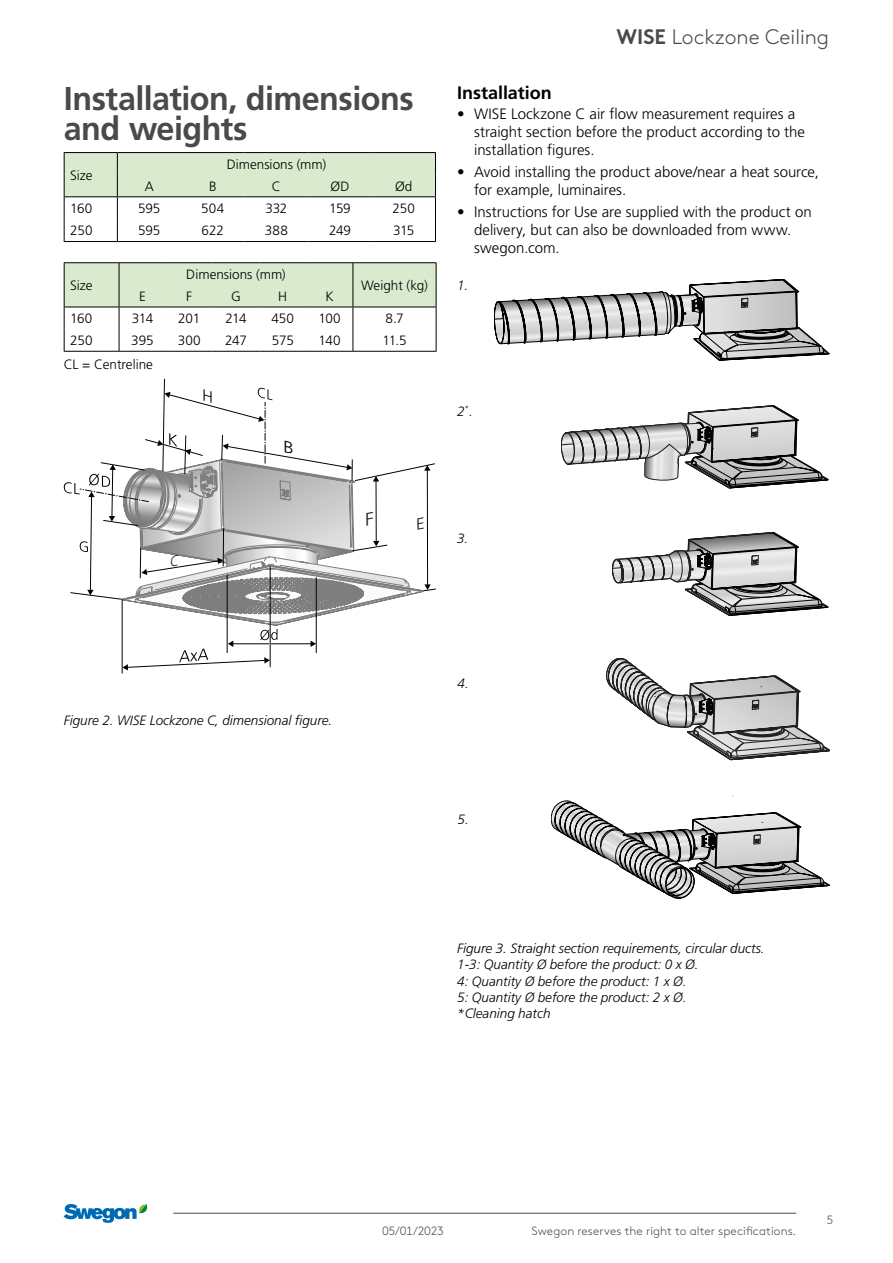
<style>
.page{position:relative;width:893px;height:1263px;background:#fff}
.page>*{position:absolute;margin:0;border:0;box-sizing:border-box;transform-origin:0 0}
.t1{font:700 33px/30px "Frutiger LT Pro";letter-spacing:-.015em;color:#4a4a49}
.t2{font:300 21px "Swegon Brown";color:#4a4a49}
.t3{font:700 18px "Frutiger LT Pro";color:#000}
.t4{font:300 15px/18px "Frutiger LT Pro";color:#000}
.t5{font:italic 300 13.5px/16.2px "Frutiger LT Pro";color:#000}
.t6{font:300 13.5px "Frutiger LT Pro";letter-spacing:-.005em;color:#000}
.t7{font:300 12px "Swegon Brown";letter-spacing:.005em;color:#4a4a49}
.s1{font-weight:700}
</style>
<div class="page">
<hr style="left:64px;top:152px;width:53px;height:1px;background:#000">
<hr style="left:117px;top:152px;width:64px;height:1px;background:#000">
<hr style="left:181px;top:152px;width:64px;height:1px;background:#000">
<hr style="left:245px;top:152px;width:63px;height:1px;background:#000">
<hr style="left:308px;top:152px;width:64px;height:1px;background:#000">
<hr style="left:372px;top:152px;width:64px;height:1px;background:#000">
<hr style="left:64px;top:241px;width:53px;height:1px;background:#000">
<hr style="left:117px;top:241px;width:64px;height:1px;background:#000">
<hr style="left:181px;top:241px;width:64px;height:1px;background:#000">
<hr style="left:245px;top:241px;width:63px;height:1px;background:#000">
<hr style="left:308px;top:241px;width:64px;height:1px;background:#000">
<hr style="left:372px;top:241px;width:64px;height:1px;background:#000">
<svg style="left:64px;top:153px;width:372px;height:88px"></svg>
<hr style="left:64px;top:262px;width:55px;height:1px;background:#000">
<hr style="left:353px;top:262px;width:83px;height:1px;background:#000">
<hr style="left:64px;top:351px;width:55px;height:1px;background:#000">
<hr style="left:119px;top:351px;width:47px;height:1px;background:#000">
<hr style="left:166px;top:351px;width:47px;height:1px;background:#000">
<hr style="left:213px;top:351px;width:46px;height:1px;background:#000">
<hr style="left:259px;top:351px;width:47px;height:1px;background:#000">
<hr style="left:306px;top:351px;width:47px;height:1px;background:#000">
<hr style="left:353px;top:351px;width:83px;height:1px;background:#000">
<svg style="left:64px;top:263px;width:373px;height:88px"></svg>
<hr style="left:119px;top:262px;width:47px;height:1px;background:#000">
<hr style="left:166px;top:262px;width:47px;height:1px;background:#000">
<hr style="left:213px;top:262px;width:46px;height:1px;background:#000">
<hr style="left:259px;top:262px;width:47px;height:1px;background:#000">
<hr style="left:306px;top:262px;width:47px;height:1px;background:#000">
<hr style="left:119px;top:307px;width:47px;height:1px;background:#000">
<hr style="left:166px;top:307px;width:47px;height:1px;background:#000">
<hr style="left:213px;top:307px;width:46px;height:1px;background:#000">
<hr style="left:259px;top:307px;width:47px;height:1px;background:#000">
<hr style="left:306px;top:307px;width:47px;height:1px;background:#000">
<svg style="left:494px;top:280px;width:336px;height:80px"></svg>
<svg style="left:561px;top:406px;width:267px;height:83px"></svg>
<svg style="left:612px;top:532px;width:216px;height:84px"></svg>
<svg style="left:606px;top:658px;width:224px;height:102px"></svg>
<svg style="left:551px;top:796px;width:279px;height:102px"></svg>
<hr style="left:173px;top:1213px;width:623px;height:1px;background:#4a4a49">
<svg style="left:64px;top:1204px;width:84px;height:19px"></svg>
<svg style="left:64px;top:379px;width:372px;height:294px"></svg>
<h1 class="t1" style="left:64px;top:83px;width:352px">Installation, dimensions and weights</h1>
<p class="t6" style="left:70px;top:167px;width:24px">Size</p>
<p class="t6" style="left:227px;top:156px;width:101px">Dimensions (mm)</p>
<p class="t6" style="left:145px;top:178px;width:11px">A</p>
<p class="t6" style="left:209px;top:178px;width:9px">B</p>
<p class="t6" style="left:272px;top:178px;width:11px">C</p>
<p class="t6" style="left:331px;top:178px;width:21px">ØD</p>
<p class="t6" style="left:395px;top:178px;width:19px">Ød</p>
<p class="t6" style="left:70px;top:200px;width:24px">160</p>
<p class="t6" style="left:138px;top:200px;width:24px">595</p>
<p class="t6" style="left:201px;top:200px;width:24px">504</p>
<p class="t6" style="left:265px;top:200px;width:24px">332</p>
<p class="t6" style="left:329px;top:200px;width:23px">159</p>
<p class="t6" style="left:392px;top:200px;width:24px">250</p>
<p class="t6" style="left:70px;top:223px;width:24px">250</p>
<p class="t6" style="left:138px;top:223px;width:24px">595</p>
<p class="t6" style="left:202px;top:223px;width:24px">622</p>
<p class="t6" style="left:265px;top:223px;width:24px">388</p>
<p class="t6" style="left:329px;top:223px;width:24px">249</p>
<p class="t6" style="left:393px;top:223px;width:23px">315</p>
<p class="t6" style="left:70px;top:277px;width:24px">Size</p>
<p class="t6" style="left:186px;top:266px;width:101px">Dimensions (mm)</p>
<p class="t6" style="left:139px;top:288px;width:8px">E</p>
<p class="t6" style="left:186px;top:288px;width:7px">F</p>
<p class="t6" style="left:231px;top:288px;width:11px">G</p>
<p class="t6" style="left:278px;top:288px;width:11px">H</p>
<p class="t6" style="left:325px;top:288px;width:10px">K</p>
<p class="t6" style="left:361px;top:277px;width:68px">Weight (kg)</p>
<p class="t6" style="left:70px;top:311px;width:24px">160</p>
<p class="t6" style="left:132px;top:311px;width:23px">314</p>
<p class="t6" style="left:178px;top:311px;width:23px">201</p>
<p class="t6" style="left:225px;top:311px;width:23px">214</p>
<p class="t6" style="left:272px;top:311px;width:24px">450</p>
<p class="t6" style="left:318px;top:311px;width:24px">100</p>
<p class="t6" style="left:385px;top:311px;width:20px">8.7</p>
<p class="t6" style="left:70px;top:333px;width:24px">250</p>
<p class="t6" style="left:131px;top:333px;width:24px">395</p>
<p class="t6" style="left:178px;top:333px;width:24px">300</p>
<p class="t6" style="left:225px;top:333px;width:23px">247</p>
<p class="t6" style="left:272px;top:333px;width:24px">575</p>
<p class="t6" style="left:318px;top:333px;width:24px">140</p>
<p class="t6" style="left:382px;top:333px;width:26px">11.5</p>
<p class="t6" style="left:64px;top:356px;width:91px">CL = Centreline</p>
<h2 class="t2" style="left:616px;top:22px;width:214px"><span class="s1">WISE</span> Lockzone Ceiling</h2>
<p class="t3" style="left:457px;top:82px;width:96px">Installation</p>
<p class="t4" style="left:474px;top:105px;width:332px;text-indent:-17px">• WISE Lockzone C air flow measurement requires a straight section before the product according to the installation figures.</p>
<p class="t4" style="left:474px;top:163px;width:346px;text-indent:-17px">• Avoid installing the product above/near a heat source, for example, luminaires.</p>
<p class="t4" style="left:474px;top:203px;width:339px;text-indent:-17px">• Instructions for Use are supplied with the product on delivery, but can also be downloaded from www. swegon.com.</p>
<p class="t5" style="left:457px;top:277px;width:13px">1.</p>
<p class="t5" style="left:457px;top:403px;width:17px">2<sup>*</sup>.</p>
<p class="t5" style="left:457px;top:531px;width:13px">3.</p>
<p class="t5" style="left:64px;top:712px;width:270px">Figure 2. WISE Lockzone C, dimensional figure.</p>
<p class="t5" style="left:458px;top:675px;width:13px">4.</p>
<p class="t5" style="left:458px;top:812px;width:13px">5.</p>
<p class="t5" style="left:457px;top:940px;width:309px">Figure 3. Straight section requirements, circular ducts.<br>1-3: Quantity Ø before the product: 0 x Ø.<br>4: Quantity Ø before the product: 1 x Ø.<br>5: Quantity Ø before the product: 2 x Ø.<br>*Cleaning hatch</p>
<p class="t7" style="left:382px;top:1221px;width:64px">05/01/2023</p>
<p class="t7" style="left:532px;top:1221px;width:266px">Swegon reserves the right to alter specifications.</p>
<p class="t7" style="left:827px;top:1211px;width:8px">5</p>
</div>
